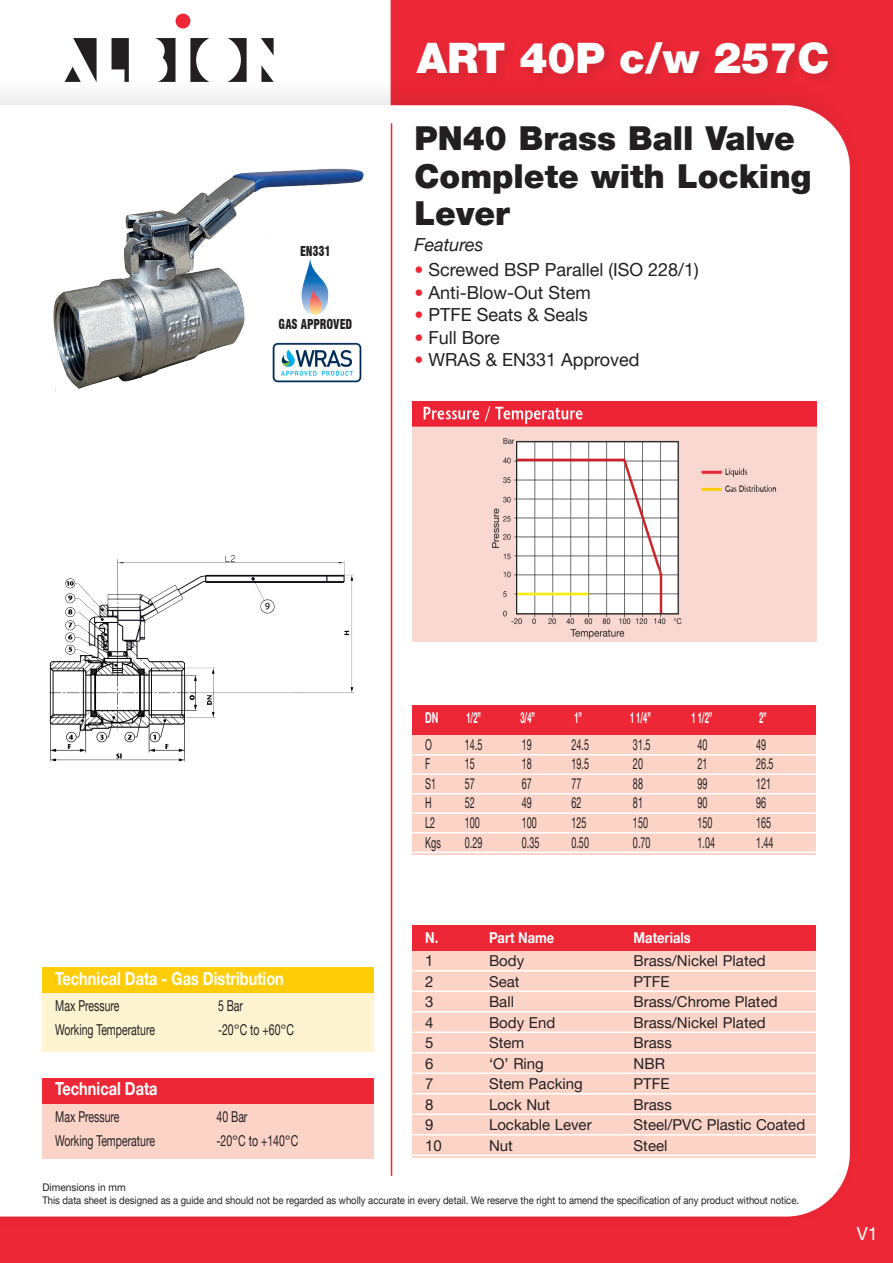
<style>
.page{position:relative;width:893px;height:1263px;background:#ed2736}
.page>*{position:absolute;margin:0;border:0;box-sizing:border-box;transform-origin:0 0}
.t1{font:900 42px "Helvetica Neue LT Pro";color:#fff}
.t2{font:900 33px/37.5px "Helvetica Neue LT Pro";color:#231f20}
.t3{font:18px "Helvetica Neue LT Pro";color:#231f20}
.t4{font:700 18px "Helvetica Neue LT Pro";color:#fff;scale:.81 1}
.t5{font:italic 18px "Helvetica Neue LT Pro";color:#231f20}
.t6{font:18px "Helvetica Neue LT Pro";color:#fff}
.t7{font:15px "Helvetica Neue LT Pro";color:#231f20}
.t8{font:15px "Helvetica Neue LT Pro";color:#231f20;scale:.6 1}
.t9{font:15px "Helvetica Neue LT Pro";color:#231f20;scale:.7 1}
.t10{font:700 15px "Helvetica Neue LT Pro";color:#fff;scale:.5 1}
.t11{font:700 15px "Helvetica Neue LT Pro";color:#fff;scale:.86 1}
.t12{font:700 15px "Helvetica Neue LT Pro";color:#fff;scale:.6 1}
.t13{font:900 condensed 13.35px "Swiss 721 BT";letter-spacing:-.01em;color:#231f20;scale:.86 1}
.t14{font:10.5px/12.6px "Helvetica Neue LT Pro";color:#231f20;scale:.96 1}
.s1{color:#ed2736}
</style>
<div class="page">
<div style="left:0;top:0;width:391px;height:75px;background:#fff"></div>
<div style="left:0;top:75px;width:863px;height:1158px;background:#231f20;opacity:.1"></div>
<div style="left:0;top:105px;width:850px;height:1111px;background:#fff"></div>
<svg style="left:65px;top:38px;width:32px;height:44px"></svg>
<svg style="left:112px;top:38px;width:17px;height:44px"></svg>
<svg style="left:155px;top:38px;width:20px;height:44px"></svg>
<svg style="left:190px;top:38px;width:20px;height:44px"></svg>
<svg style="left:227px;top:38px;width:20px;height:44px"></svg>
<svg style="left:261px;top:65px;width:13px;height:17px"></svg>
<svg style="left:261px;top:38px;width:13px;height:18px"></svg>
<div style="left:176px;top:14px;width:14px;height:14px;background:#ed2736;border-radius:50%"></div>
<hr style="left:391px;top:123px;width:1px;height:1053px;background:#ed2736">
<div style="left:413px;top:38px;width:427px;height:48px;background:#e42634"></div>
<div style="left:412px;top:925px;width:404px;height:26px;background:#ed2736"></div>
<div style="left:412px;top:951px;width:404px;height:207px;background:#fcd4c7"></div>
<hr style="left:412px;top:970px;width:404px;height:1px;background:#fff">
<hr style="left:412px;top:990px;width:404px;height:2px;background:#fff">
<hr style="left:412px;top:1011px;width:404px;height:1px;background:#fff">
<hr style="left:412px;top:1031px;width:404px;height:2px;background:#fff">
<hr style="left:412px;top:1052px;width:404px;height:1px;background:#fff">
<hr style="left:412px;top:1072px;width:404px;height:2px;background:#fff">
<hr style="left:412px;top:1093px;width:404px;height:1px;background:#fff">
<hr style="left:412px;top:1113px;width:404px;height:2px;background:#fff">
<hr style="left:412px;top:1134px;width:404px;height:1px;background:#fff">
<hr style="left:412px;top:1154px;width:404px;height:2px;background:#fff">
<div style="left:412px;top:705px;width:404px;height:30px;background:#ed2736"></div>
<div style="left:412px;top:735px;width:404px;height:119px;background:#fcd4c7"></div>
<hr style="left:412px;top:754px;width:404px;height:1px;background:#fff">
<hr style="left:412px;top:773px;width:404px;height:2px;background:#fff">
<hr style="left:412px;top:793px;width:404px;height:1px;background:#fff">
<hr style="left:412px;top:812px;width:404px;height:2px;background:#fff">
<hr style="left:412px;top:832px;width:404px;height:1px;background:#fff">
<hr style="left:412px;top:851px;width:404px;height:2px;background:#fff">
<img style="left:412px;top:401px;width:404px;height:240px">
<div style="left:43px;top:1103px;width:331px;height:55px;background:#fcd4c7"></div>
<div style="left:43px;top:1078px;width:331px;height:25px;background:#ed2736"></div>
<img style="left:43px;top:157px;width:331px;height:246px">
<img style="left:43px;top:538px;width:331px;height:243px">
<svg style="left:300px;top:259px;width:29px;height:56px;background:#afc0d6"></svg>
<div style="left:43px;top:993px;width:331px;height:59px;background:#fef4d2"></div>
<div style="left:43px;top:967px;width:331px;height:26px;background:#fecd08"></div>
<img style="left:258px;top:339px;width:119px;height:48px">
<p class="t13" style="left:300px;top:244px;width:37px">EN331</p>
<p class="t13" style="left:279px;top:316px;width:87px">GAS APPROVED</p>
<h1 class="t1" style="left:417px;top:32px;width:414px">ART 40P c/w 257C</h1>
<h2 class="t2" style="left:414px;top:119px;width:399px">PN40 Brass Ball Valve<br>Complete with Locking<br>Lever</h2>
<p class="t5" style="left:414px;top:233px;width:71px">Features</p>
<p class="t3" style="left:414px;top:259px;width:286px"><span class="s1">•</span> Screwed BSP Parallel (ISO 228/1)</p>
<p class="t3" style="left:414px;top:281px;width:178px"><span class="s1">•</span> Anti-Blow-Out Stem</p>
<p class="t3" style="left:414px;top:304px;width:175px"><span class="s1">•</span> PTFE Seats &amp; Seals</p>
<p class="t3" style="left:414px;top:326px;width:87px"><span class="s1">•</span> Full Bore</p>
<p class="t3" style="left:414px;top:349px;width:227px"><span class="s1">•</span> WRAS &amp; EN331 Approved</p>
<p class="t4" style="left:55px;top:967px;width:284px">Technical Data - Gas Distribution</p>
<p class="t9" style="left:55px;top:997px;width:93px">Max Pressure</p>
<p class="t9" style="left:218px;top:997px;width:37px">5 Bar</p>
<p class="t9" style="left:55px;top:1021px;width:144px">Working Temperature</p>
<p class="t9" style="left:218px;top:1021px;width:110px">-20°C to +60°C</p>
<p class="t4" style="left:55px;top:1078px;width:128px">Technical Data</p>
<p class="t9" style="left:55px;top:1107px;width:93px">Max Pressure</p>
<p class="t9" style="left:217px;top:1107px;width:46px">40 Bar</p>
<p class="t9" style="left:55px;top:1131px;width:144px">Working Temperature</p>
<p class="t9" style="left:217px;top:1131px;width:119px">-20°C to +140°C</p>
<p class="t12" style="left:425px;top:708px;width:24px">DN</p>
<p class="t10" style="left:466px;top:708px;width:31px">1/2”</p>
<p class="t10" style="left:520px;top:708px;width:31px">3/4”</p>
<p class="t10" style="left:574px;top:708px;width:17px">1”</p>
<p class="t10" style="left:630px;top:708px;width:43px">1 1/4”</p>
<p class="t10" style="left:691px;top:708px;width:43px">1 1/2”</p>
<p class="t10" style="left:759px;top:708px;width:17px">2”</p>
<p class="t8" style="left:425px;top:735px;width:13px">O</p>
<p class="t8" style="left:465px;top:735px;width:31px">14.5</p>
<p class="t8" style="left:522px;top:735px;width:18px">19</p>
<p class="t8" style="left:571px;top:735px;width:31px">24.5</p>
<p class="t8" style="left:633px;top:735px;width:31px">31.5</p>
<p class="t8" style="left:697px;top:735px;width:18px">40</p>
<p class="t8" style="left:756px;top:735px;width:18px">49</p>
<p class="t8" style="left:425px;top:755px;width:10px">F</p>
<p class="t8" style="left:465px;top:755px;width:18px">15</p>
<p class="t8" style="left:522px;top:755px;width:18px">18</p>
<p class="t8" style="left:571px;top:755px;width:31px">19.5</p>
<p class="t8" style="left:633px;top:755px;width:18px">20</p>
<p class="t8" style="left:697px;top:755px;width:18px">21</p>
<p class="t8" style="left:756px;top:755px;width:31px">26.5</p>
<p class="t8" style="left:425px;top:774px;width:20px">S1</p>
<p class="t8" style="left:465px;top:774px;width:18px">57</p>
<p class="t8" style="left:522px;top:774px;width:18px">67</p>
<p class="t8" style="left:571px;top:774px;width:18px">77</p>
<p class="t8" style="left:633px;top:774px;width:18px">88</p>
<p class="t8" style="left:697px;top:774px;width:18px">99</p>
<p class="t8" style="left:756px;top:774px;width:27px">121</p>
<p class="t8" style="left:425px;top:794px;width:12px">H</p>
<p class="t8" style="left:465px;top:794px;width:18px">52</p>
<p class="t8" style="left:522px;top:794px;width:18px">49</p>
<p class="t8" style="left:571px;top:794px;width:18px">62</p>
<p class="t8" style="left:633px;top:794px;width:18px">81</p>
<p class="t8" style="left:697px;top:794px;width:18px">90</p>
<p class="t8" style="left:756px;top:794px;width:18px">96</p>
<p class="t8" style="left:425px;top:813px;width:18px">L2</p>
<p class="t8" style="left:465px;top:813px;width:27px">100</p>
<p class="t8" style="left:522px;top:813px;width:27px">100</p>
<p class="t8" style="left:571px;top:813px;width:27px">125</p>
<p class="t8" style="left:633px;top:813px;width:27px">150</p>
<p class="t8" style="left:697px;top:813px;width:27px">150</p>
<p class="t8" style="left:756px;top:813px;width:27px">165</p>
<p class="t8" style="left:425px;top:833px;width:28px">Kgs</p>
<p class="t8" style="left:465px;top:833px;width:31px">0.29</p>
<p class="t8" style="left:522px;top:833px;width:31px">0.35</p>
<p class="t8" style="left:571px;top:833px;width:31px">0.50</p>
<p class="t8" style="left:633px;top:833px;width:31px">0.70</p>
<p class="t8" style="left:697px;top:833px;width:31px">1.04</p>
<p class="t8" style="left:756px;top:833px;width:31px">1.44</p>
<p class="t11" style="left:425px;top:929px;width:17px">N.</p>
<p class="t11" style="left:489px;top:929px;width:77px">Part Name</p>
<p class="t11" style="left:634px;top:929px;width:68px">Materials</p>
<p class="t7" style="left:425px;top:951px;width:10px">1</p>
<p class="t7" style="left:489px;top:951px;width:37px">Body</p>
<p class="t7" style="left:634px;top:951px;width:134px">Brass/Nickel Plated</p>
<p class="t7" style="left:425px;top:972px;width:10px">2</p>
<p class="t7" style="left:489px;top:972px;width:32px">Seat</p>
<p class="t7" style="left:634px;top:972px;width:38px">PTFE</p>
<p class="t7" style="left:425px;top:992px;width:10px">3</p>
<p class="t7" style="left:489px;top:992px;width:26px">Ball</p>
<p class="t7" style="left:634px;top:992px;width:146px">Brass/Chrome Plated</p>
<p class="t7" style="left:425px;top:1013px;width:10px">4</p>
<p class="t7" style="left:489px;top:1013px;width:68px">Body End</p>
<p class="t7" style="left:634px;top:1013px;width:134px">Brass/Nickel Plated</p>
<p class="t7" style="left:425px;top:1033px;width:10px">5</p>
<p class="t7" style="left:489px;top:1033px;width:37px">Stem</p>
<p class="t7" style="left:634px;top:1033px;width:40px">Brass</p>
<p class="t7" style="left:425px;top:1054px;width:10px">6</p>
<p class="t7" style="left:489px;top:1054px;width:56px">‘O’ Ring</p>
<p class="t7" style="left:634px;top:1054px;width:33px">NBR</p>
<p class="t7" style="left:425px;top:1074px;width:10px">7</p>
<p class="t7" style="left:489px;top:1074px;width:95px">Stem Packing</p>
<p class="t7" style="left:634px;top:1074px;width:38px">PTFE</p>
<p class="t7" style="left:425px;top:1095px;width:10px">8</p>
<p class="t7" style="left:489px;top:1095px;width:63px">Lock Nut</p>
<p class="t7" style="left:634px;top:1095px;width:40px">Brass</p>
<p class="t7" style="left:425px;top:1115px;width:10px">9</p>
<p class="t7" style="left:489px;top:1115px;width:104px">Lockable Lever</p>
<p class="t7" style="left:634px;top:1115px;width:173px">Steel/PVC Plastic Coated</p>
<p class="t7" style="left:425px;top:1136px;width:18px">10</p>
<p class="t7" style="left:489px;top:1136px;width:25px">Nut</p>
<p class="t7" style="left:634px;top:1136px;width:35px">Steel</p>
<p class="t14" style="left:43px;top:1181px;width:790px">Dimensions in mm<br>This data sheet is designed as a guide and should not be regarded as wholly accurate in every detail. We reserve the right to amend the specification of any product without notice.</p>
<p class="t6" style="left:857px;top:1222px;width:23px">V1</p>
</div>
